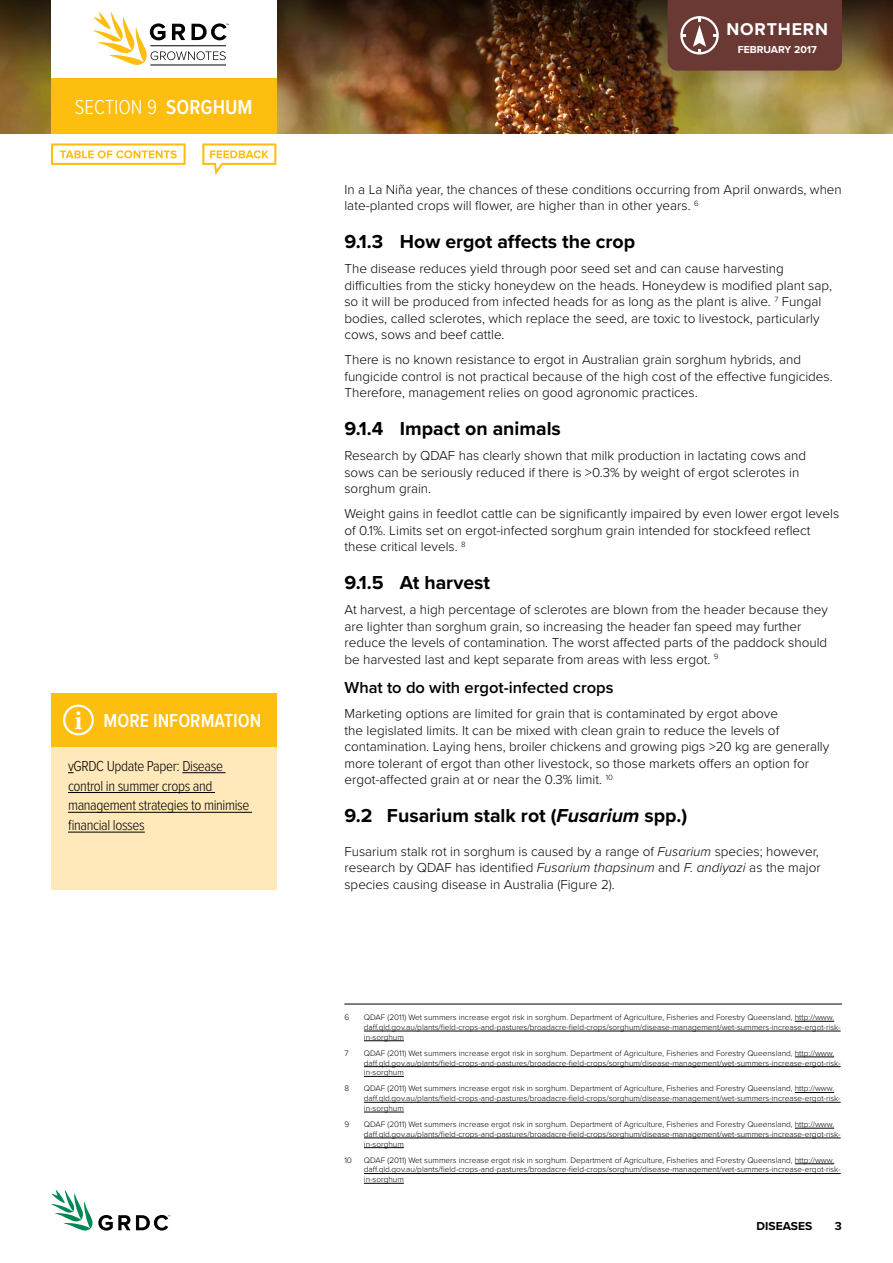
<style>
.page{position:relative;width:893px;height:1263px;background:#fff}
.page>*{position:absolute;margin:0;border:0;box-sizing:border-box;transform-origin:0 0}
.t1{font:300 21px "Proxima Nova Cond";color:#fff}
.t2{font:700 19.5px "Proxima Nova";color:#000}
.t3{font:600 19.5px "Proxima Nova Cond";color:#fff}
.t4{font:700 17.7px "Proxima Nova";letter-spacing:.05em;color:#fff}
.t5{font:600 16.5px "Proxima Nova";color:#000}
.t6{font:300 15px/19.8px "Proxima Nova Cond";letter-spacing:-.025em;color:#000}
.t7{font:300 13.5px/16.5px "Proxima Nova";color:#000}
.t8{font:700 12px "Proxima Nova";color:#000}
.t9{font:700 10.5px "Proxima Nova";color:#fff}
.t10{font:300 8.25px/9.8px "Proxima Nova";color:#000}
.s1{font-weight:600}
.s2{font-family:"Minion Pro";font-weight:700;font-size:27px}
.s3{font-style:italic}
</style>
<div class="page">
<img style="left:0;top:117px;width:893px;height:16px">
<img style="left:0;top:0;width:893px;height:117px">
<svg style="left:51px;top:1190px;width:119px;height:41px"></svg>
<div style="left:51px;top:0;width:225px;height:81px;background:#fff"></div>
<div style="left:51px;top:78px;width:225px;height:55px;background:#febe10"></div>
<div style="left:668px;top:0;width:174px;height:71px;background:#6b3934"></div>
<hr style="left:150px;top:65px;width:76px;height:1px;background:#000">
<svg style="left:93px;top:12px;width:136px;height:53px"></svg>
<hr style="left:344px;top:1004px;width:498px;height:1px;background:#000">
<hr style="left:795px;top:1021px;width:39px;height:1px;background:#000">
<hr style="left:364px;top:1031px;width:477px;height:1px;background:#000">
<hr style="left:364px;top:1040px;width:40px;height:1px;background:#000">
<hr style="left:795px;top:1056px;width:39px;height:1px;background:#000">
<hr style="left:364px;top:1066px;width:477px;height:1px;background:#000">
<hr style="left:364px;top:1076px;width:40px;height:1px;background:#000">
<hr style="left:795px;top:1092px;width:39px;height:1px;background:#000">
<hr style="left:364px;top:1102px;width:477px;height:1px;background:#000">
<hr style="left:364px;top:1112px;width:40px;height:1px;background:#000">
<hr style="left:795px;top:1128px;width:39px;height:1px;background:#000">
<hr style="left:364px;top:1137px;width:477px;height:1px;background:#000">
<hr style="left:364px;top:1147px;width:40px;height:1px;background:#000">
<hr style="left:795px;top:1163px;width:39px;height:1px;background:#000">
<hr style="left:364px;top:1173px;width:477px;height:1px;background:#000">
<hr style="left:364px;top:1183px;width:40px;height:1px;background:#000">
<div style="left:51px;top:694px;width:225px;height:196px;background:#ffe8ba"></div>
<hr style="left:182px;top:772px;width:43px;height:1px;background:#000">
<hr style="left:68px;top:792px;width:147px;height:1px;background:#000">
<hr style="left:68px;top:812px;width:184px;height:1px;background:#000">
<hr style="left:68px;top:832px;width:77px;height:1px;background:#000">
<div style="left:51px;top:693px;width:225px;height:54px;background:#febe10"></div>
<div style="left:63px;top:704px;width:31px;height:31px;border:2px solid #fff;border-radius:50%"></div>
<svg style="left:51px;top:143px;width:135px;height:22px"></svg>
<svg style="left:202px;top:143px;width:74px;height:32px"></svg>
<h1 class="t1" style="left:75px;top:91px;width:115px">Section 9 <span class="s1">SORGHUM</span></h1>
<h2 class="t3" style="left:74px;top:706px;width:188px"><span class="s2">i</span> MORE INFORMATION</h2>
<p class="t6" style="left:68px;top:755px;width:156px">vGRDC Update Paper: Disease</p>
<p class="t6" style="left:68px;top:775px;width:183px">control in summer crops and management strategies to minimise financial losses</p>
<h3 class="t4" style="left:726px;top:19px;width:103px">NORTHERN</h3>
<p class="t9" style="left:738px;top:41px;width:81px">February 2017</p>
<p class="t7" style="left:344px;top:180px;width:499px">In a La Niña year, the chances of these conditions occurring from April onwards, when late-planted crops will flower, are higher than in other years. <sup>6</sup></p>
<h2 class="t2" style="left:344px;top:227px;width:292px">9.1.3 How ergot affects the crop</h2>
<p class="t7" style="left:344px;top:260px;width:489px">The disease reduces yield through poor seed set and can cause harvesting difficulties from the sticky honeydew on the heads. Honeydew is modified plant sap, so it will be produced from infected heads for as long as the plant is alive. <sup>7</sup> Fungal bodies, called sclerotes, which replace the seed, are toxic to livestock, particularly cows, sows and beef cattle.</p>
<p class="t7" style="left:344px;top:351px;width:490px">There is no known resistance to ergot in Australian grain sorghum hybrids, and fungicide control is not practical because of the high cost of the effective fungicides.<br>Therefore, management relies on good agronomic practices.</p>
<h2 class="t2" style="left:344px;top:414px;width:218px">9.1.4 Impact on animals</h2>
<p class="t7" style="left:344px;top:447px;width:463px">Research by QDAF has clearly shown that milk production in lactating cows and sows can be seriously reduced if there is &gt;0.3% by weight of ergot sclerotes in sorghum grain.</p>
<p class="t7" style="left:344px;top:505px;width:496px">Weight gains in feedlot cattle can be significantly impaired by even lower ergot levels of 0.1%. Limits set on ergot-infected sorghum grain intended for stockfeed reflect these critical levels. <sup>8</sup></p>
<h2 class="t2" style="left:344px;top:568px;width:147px">9.1.5 At harvest</h2>
<p class="t7" style="left:344px;top:601px;width:485px">At harvest, a high percentage of sclerotes are blown from the header because they are lighter than sorghum grain, so increasing the header fan speed may further reduce the levels of contamination. The worst affected parts of the paddock should be harvested last and kept separate from areas with less ergot. <sup>9</sup></p>
<p class="t5" style="left:344px;top:675px;width:271px">What to do with ergot-infected crops</p>
<p class="t7" style="left:344px;top:705px;width:486px">Marketing options are limited for grain that is contaminated by ergot above<br>the legislated limits. It can be mixed with clean grain to reduce the levels of contamination. Laying hens, broiler chickens and growing pigs &gt;20 kg are generally more tolerant of ergot than other livestock, so those markets offers an option for ergot-affected grain at or near the 0.3% limit. <sup>10</sup></p>
<h2 class="t2" style="left:344px;top:801px;width:344px">9.2 Fusarium stalk rot (<span class="s3">Fusarium</span> spp.)</h2>
<p class="t7" style="left:344px;top:842px;width:478px">Fusarium stalk rot in sorghum is caused by a range of <span class="s3">Fusarium</span> species; however, research by QDAF has identified <span class="s3">Fusarium thapsinum</span> and <span class="s3">F. andiyazi</span> as the major species causing disease in Australia (Figure 2).</p>
<p class="t10" style="left:344px;top:1012px;width:6px">6</p>
<p class="t10" style="left:364px;top:1012px;width:478px">QDAF (2011) Wet summers increase ergot risk in sorghum. Department of Agriculture, Fisheries and Forestry Queensland, http://www. daff.qld.gov.au/plants/field-crops-and-pastures/broadacre-field-crops/sorghum/disease-management/wet-summers-increase-ergot-risk&shy;in-sorghum</p>
<p class="t10" style="left:344px;top:1048px;width:6px">7</p>
<p class="t10" style="left:364px;top:1048px;width:478px">QDAF (2011) Wet summers increase ergot risk in sorghum. Department of Agriculture, Fisheries and Forestry Queensland, http://www. daff.qld.gov.au/plants/field-crops-and-pastures/broadacre-field-crops/sorghum/disease-management/wet-summers-increase-ergot-risk&shy;in-sorghum</p>
<p class="t10" style="left:344px;top:1083px;width:6px">8</p>
<p class="t10" style="left:364px;top:1083px;width:478px">QDAF (2011) Wet summers increase ergot risk in sorghum. Department of Agriculture, Fisheries and Forestry Queensland, http://www. daff.qld.gov.au/plants/field-crops-and-pastures/broadacre-field-crops/sorghum/disease-management/wet-summers-increase-ergot-risk&shy;in-sorghum</p>
<p class="t10" style="left:344px;top:1119px;width:6px">9</p>
<p class="t10" style="left:364px;top:1119px;width:478px">QDAF (2011) Wet summers increase ergot risk in sorghum. Department of Agriculture, Fisheries and Forestry Queensland, http://www. daff.qld.gov.au/plants/field-crops-and-pastures/broadacre-field-crops/sorghum/disease-management/wet-summers-increase-ergot-risk&shy;in-sorghum</p>
<p class="t10" style="left:344px;top:1154px;width:9px">10</p>
<p class="t10" style="left:364px;top:1154px;width:478px">QDAF (2011) Wet summers increase ergot risk in sorghum. Department of Agriculture, Fisheries and Forestry Queensland, http://www. daff.qld.gov.au/plants/field-crops-and-pastures/broadacre-field-crops/sorghum/disease-management/wet-summers-increase-ergot-risk&shy;in-sorghum</p>
<p class="t8" style="left:757px;top:1217px;width:57px">diseases</p>
<p class="t8" style="left:835px;top:1217px;width:9px">3</p>
</div>
